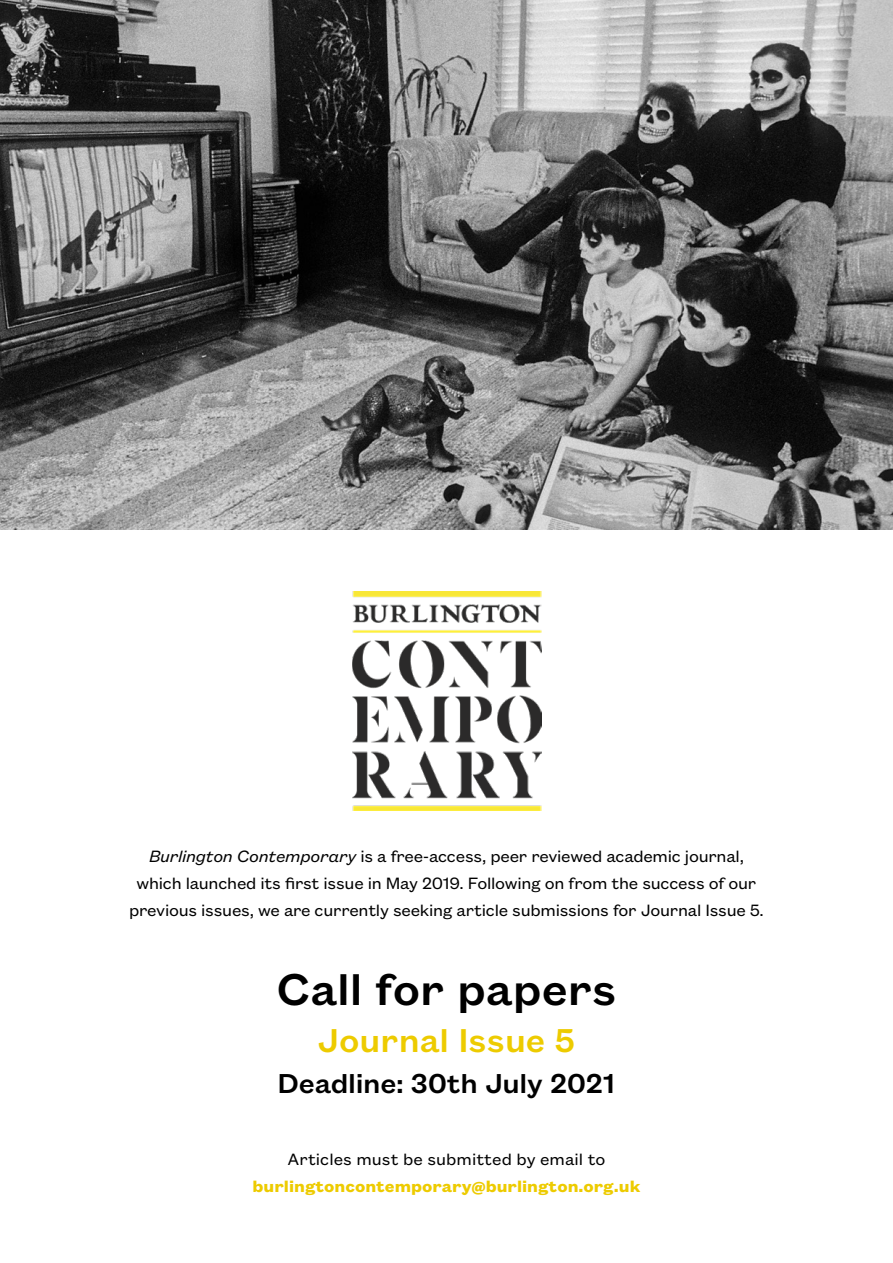
<style>
.page{position:relative;width:893px;height:1263px;background:#fff}
.page>*{position:absolute;margin:0;border:0;box-sizing:border-box;transform-origin:0 0}
.t1{font:500 48.9px "Founders Grotesk Text";color:#000}
.t2{font:500 36.3px "Founders Grotesk Text";color:#edcb00}
.t3{font:500 30.15px "Founders Grotesk Text";letter-spacing:-.01em;color:#000}
.t4{font:18px/27px "Founders Grotesk Text";letter-spacing:-.015em;color:#000;text-align:center}
.t5{font:700 18px "Founders Grotesk Text";color:#edcb00}
.s1{font-style:italic}
</style>
<div class="page">
<img style="left:0;top:0;width:893px;height:529px">
<img style="left:353px;top:592px;width:188px;height:219px">
<p class="t4" style="left:129px;top:842px;width:636px"><span class="s1">Burlington Contemporary</span> is a free-access, peer reviewed academic journal, which launched its first issue in May 2019. Following on from the success of our previous issues, we are currently seeking article submissions for Journal Issue 5.</p>
<p class="t1" style="left:276px;top:956px;width:342px">Call for papers</p>
<p class="t2" style="left:318px;top:1015px;width:259px">Journal Issue 5</p>
<p class="t3" style="left:277px;top:1063px;width:339px">Deadline: 30th July 2021</p>
<p class="t4" style="left:287px;top:1145px;width:320px">Articles must be submitted by email to</p>
<p class="t5" style="left:253px;top:1174px;width:389px">burlingtoncontemporary@burlington.org.uk</p>
</div>
